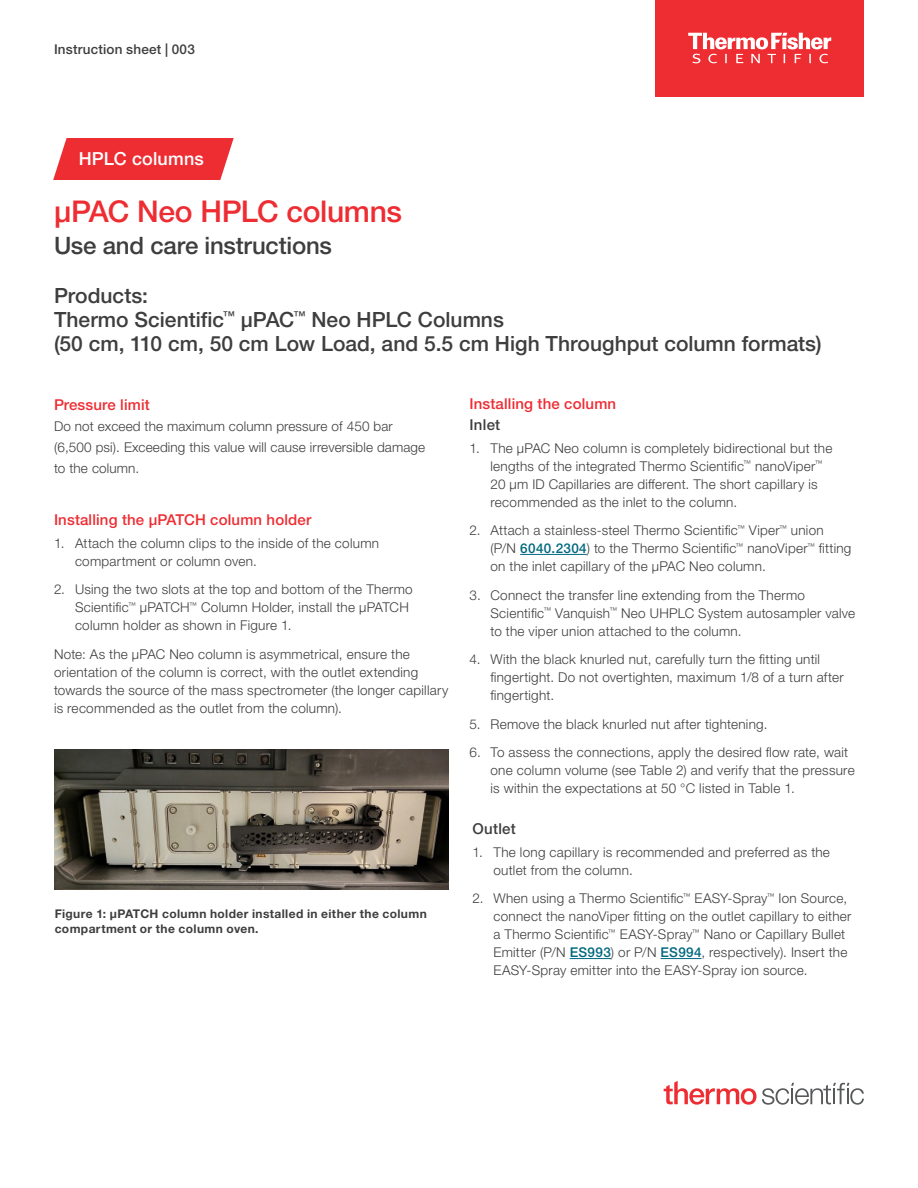
<style>
.page{position:relative;width:918px;height:1188px;background:#fff}
.page>*{position:absolute;margin:0;border:0;box-sizing:border-box;transform-origin:0 0}
.t1{font:500 30px "Helvetica Neue LTW1 G";letter-spacing:-.01em;color:#ee2d33}
.Body__Copy__No_Basel{font:500 24px "Helvetica Neue LTW1 G";letter-spacing:-.01em;color:#3e3e3f}
.Secondary_Header{font:500 21px "Helvetica Neue LTW1 G";color:#3e3e3f}
.Label_Identifier{font:500 18px "Helvetica Neue LTW1 G";letter-spacing:.01em;color:#fff}
.Content_Header{font:500 15px "Helvetica Neue LTW1 G";letter-spacing:.01em;color:#ee2d33}
.Content_Subhead{font:500 15px "Helvetica Neue LTW1 G";letter-spacing:.02em;color:#3e3e3f}
.Numbered_List_1{font:300 13.5px/18px "Helvetica Neue LTW1 G";letter-spacing:.02em;color:#3e3e3f}
.Content_Subhead-2{font:300 13.5px "Helvetica Neue LTW1 G";letter-spacing:.01em;color:#3e3e3f}
.Technical_Eyebrow{font:500 13.5px "Helvetica Neue LTW1 G";letter-spacing:.015em;color:#3e3e3f}
.Figure_Caption{font:700 12px/15.8px "Helvetica Neue LTW1 G";letter-spacing:.035em;color:#3e3e3f}
.s1{font-weight:500;color:#00687f}
</style>
<div class="page">
<svg style="left:53px;top:138px;width:181px;height:42px;background:#ef3d42"></svg>
<div style="left:656px;top:0;width:208px;height:96px;background:#ee2d33"></div>
<svg style="left:688px;top:33px;width:143px;height:30px"></svg>
<img style="left:54px;top:749px;width:394px;height:141px">
<hr style="left:520px;top:554px;width:67px;height:1px;background:#00687f">
<hr style="left:570px;top:958px;width:41px;height:1px;background:#00687f">
<hr style="left:661px;top:958px;width:40px;height:1px;background:#00687f">
<svg style="left:664px;top:1081px;width:200px;height:24px"></svg>
<p class="Technical_Eyebrow" style="left:54px;top:41px;width:142px">Instruction sheet | 003</p>
<p class="Label_Identifier" style="left:79px;top:148px;width:127px">HPLC columns</p>
<h4 class="t1" style="left:54px;top:194px;width:350px">µPAC Neo HPLC columns</h4>
<p class="Body__Copy__No_Basel" style="left:54px;top:231px;width:279px">Use and care instructions</p>
<p class="Secondary_Header" style="left:54px;top:283px;width:95px">Products:</p>
<p class="Secondary_Header" style="left:54px;top:307px;width:451px">Thermo Scientific<sup>™</sup> μPAC<sup>™</sup> Neo HPLC Columns</p>
<p class="Secondary_Header" style="left:54px;top:331px;width:769px">(50 cm, 110 cm, 50 cm Low Load, and 5.5 cm High Throughput column formats)</p>
<p class="Content_Header" style="left:54px;top:395px;width:97px">Pressure limit</p>
<p class="Content_Subhead-2" style="left:54px;top:418px;width:340px">Do not exceed the maximum column pressure of 450 bar</p>
<p class="Content_Subhead-2" style="left:54px;top:439px;width:373px">(6,500 psi). Exceeding this value will cause irreversible damage</p>
<p class="Content_Subhead-2" style="left:54px;top:460px;width:87px">to the column.</p>
<p class="Content_Header" style="left:54px;top:511px;width:259px">Installing the µPATCH column holder</p>
<p class="Numbered_List_1" style="left:75px;top:534px;width:306px;text-indent:-21px">1. Attach the column clips to the inside of the column compartment or column oven.</p>
<p class="Numbered_List_1" style="left:75px;top:580px;width:339px;text-indent:-21px">2. Using the two slots at the top and bottom of the Thermo<br>Scientific<sup>™</sup> μPATCH<sup>™</sup> Column Holder, install the µPATCH column holder as shown in Figure 1.</p>
<p class="Numbered_List_1" style="left:54px;top:645px;width:396px">Note: As the μPAC Neo column is asymmetrical, ensure the orientation of the column is correct, with the outlet extending towards the source of the mass spectrometer (the longer capillary is recommended as the outlet from the column).</p>
<p class="Figure_Caption" style="left:55px;top:905px;width:374px">Figure 1: µPATCH column holder installed in either the column compartment or the column oven.</p>
<p class="Content_Header" style="left:470px;top:395px;width:148px">Installing the column</p>
<p class="Content_Subhead" style="left:470px;top:416px;width:32px">Inlet</p>
<p class="Numbered_List_1" style="left:491px;top:439px;width:343px;text-indent:-21px">1. The µPAC Neo column is completely bidirectional but the lengths of the integrated Thermo Scientific<sup>™</sup> nanoViper<sup>™ </sup>20 µm ID Capillaries are different. The short capillary is recommended as the inlet to the column.</p>
<p class="Numbered_List_1" style="left:491px;top:521px;width:362px;text-indent:-21px">2. Attach a stainless-steel Thermo Scientific<sup>™</sup> Viper<sup>™</sup> union (P/N <span class="s1">6040.2304</span>) to the Thermo Scientific<sup>™</sup> nanoViper<sup>™</sup> fitting on the inlet capillary of the µPAC Neo column.</p>
<p class="Numbered_List_1" style="left:491px;top:586px;width:366px;text-indent:-21px">3. Connect the transfer line extending from the Thermo<br>Scientific<sup>™</sup> Vanquish<sup>™</sup> Neo UHPLC System autosampler valve to the viper union attached to the column.</p>
<p class="Numbered_List_1" style="left:491px;top:650px;width:355px;text-indent:-21px">4. With the black knurled nut, carefully turn the fitting until fingertight. Do not overtighten, maximum 1/8 of a turn after fingertight.</p>
<p class="Numbered_List_1" style="left:470px;top:715px;width:300px">5. Remove the black knurled nut after tightening.</p>
<p class="Numbered_List_1" style="left:491px;top:743px;width:366px;text-indent:-21px">6. To assess the connections, apply the desired flow rate, wait one column volume (see Table 2) and verify that the pressure is within the expectations at 50 °C listed in Table 1.</p>
<p class="Content_Subhead" style="left:472px;top:820px;width:45px">Outlet</p>
<p class="Numbered_List_1" style="left:494px;top:843px;width:338px;text-indent:-21px">1. The long capillary is recommended and preferred as the outlet from the column.</p>
<p class="Numbered_List_1" style="left:494px;top:889px;width:360px;text-indent:-21px">2. When using a Thermo Scientific<sup>™</sup> EASY-Spray<sup>™</sup> Ion Source, connect the nanoViper fitting on the outlet capillary to either a Thermo Scientific<sup>™</sup> EASY-Spray<sup>™</sup> Nano or Capillary Bullet Emitter (P/N <span class="s1">ES993</span>) or P/N <span class="s1">ES994</span>, respectively). Insert the EASY-Spray emitter into the EASY-Spray ion source.</p>
</div>
